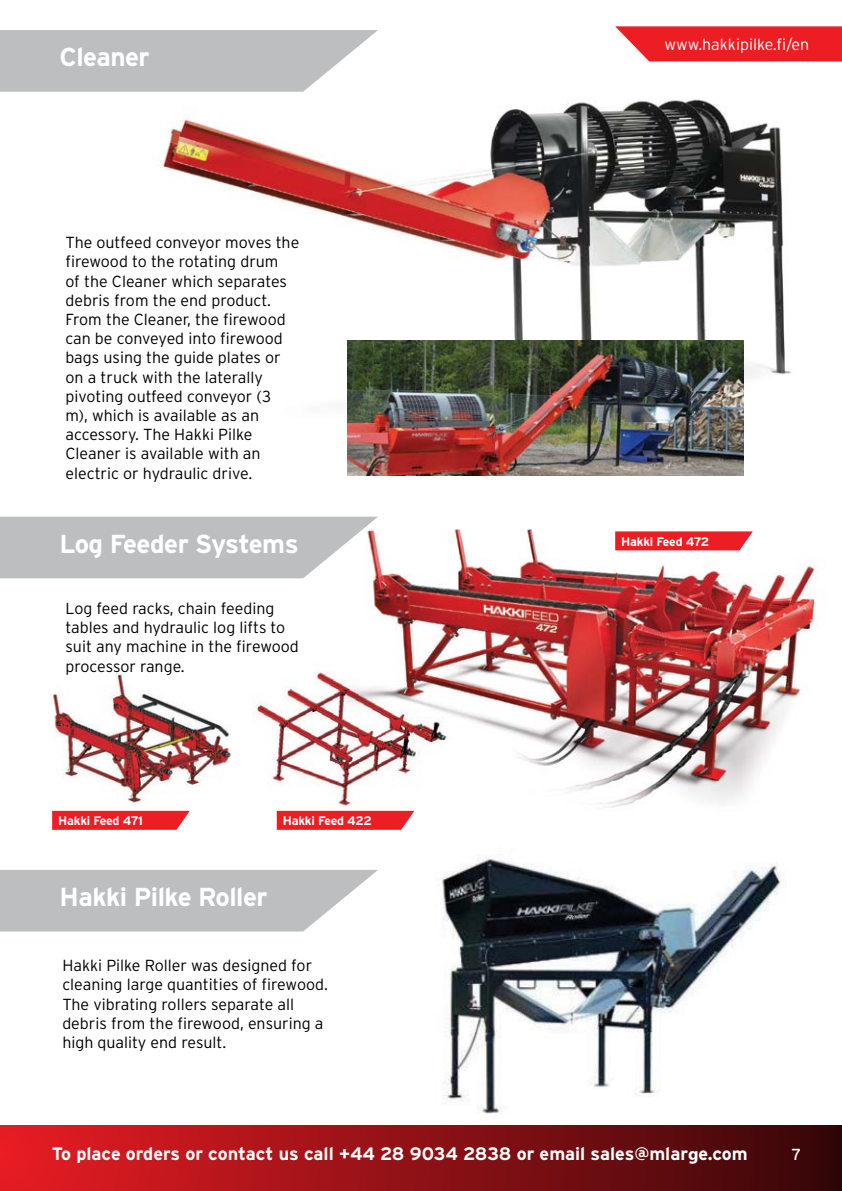
<style>
.page{position:relative;width:842px;height:1191px;background:#fff}
.page>*{position:absolute;margin:0;border:0;box-sizing:border-box;transform-origin:0 0}
.t1{font:700 26px "Interstate";letter-spacing:-.02em;color:#fff}
.t2{font:700 18px "Interstate";color:#fff}
.t3{font:300 16px/19.2px "Interstate";color:#000}
.t4{font:300 16px "Interstate";color:#fff}
.t5{font:16px "Interstate";color:#fff}
.t6{font:700 12.4px "Interstate";letter-spacing:-.02em;color:#fff}
.s1{font-family:"Myriad Pro"}
</style>
<div class="page">
<img style="left:159px;top:61px;width:672px;height:390px">
<img style="left:442px;top:854px;width:339px;height:260px">
<div style="left:0;top:1125px;width:842px;height:66px;background:linear-gradient(to right,#e81c23,#350608)"></div>
<img style="left:372px;top:529px;width:445px;height:279px">
<img style="left:52px;top:670px;width:181px;height:135px">
<img style="left:253px;top:663px;width:201px;height:150px">
<svg style="left:0;top:516px;width:378px;height:62px;background:#c2c3c5"></svg>
<svg style="left:0;top:30px;width:378px;height:62px;background:#c2c4c6"></svg>
<svg style="left:0;top:870px;width:378px;height:61px;background:#c2c4c6"></svg>
<svg style="left:52px;top:811px;width:138px;height:19px;background:#ee2a30"></svg>
<svg style="left:277px;top:811px;width:137px;height:19px;background:#ed292f"></svg>
<svg style="left:615px;top:531px;width:138px;height:19px;background:#ee2c33"></svg>
<svg style="left:615px;top:26px;width:227px;height:35px;background:#ee3036"></svg>
<img style="left:347px;top:341px;width:396px;height:134px">
<p class="t1" style="left:60px;top:42px;width:92px">Cleaner</p>
<p class="t3" style="left:65px;top:233px;width:235px">The outfeed conveyor moves the firewood to the rotating drum<br>of the Cleaner which separates debris from the end product.<br>From the Cleaner, the firewood can be conveyed into firewood bags using the guide plates or on a truck with the laterally pivoting outfeed conveyor (3<br>m), which is available as an accessory. The Hakki Pilke<br>Cleaner is available with an electric or hydraulic drive.</p>
<p class="t1" style="left:60px;top:529px;width:241px">Log Feeder Systems</p>
<p class="t3" style="left:65px;top:598px;width:235px">Log feed racks, chain feeding tables and hydraulic log lifts to suit any machine in the firewood processor range.</p>
<p class="t6" style="left:58px;top:814px;width:86px">Hakki Feed 471</p>
<p class="t6" style="left:283px;top:814px;width:91px">Hakki Feed 422</p>
<p class="t1" style="left:60px;top:882px;width:210px">Hakki Pilke Roller</p>
<p class="t3" style="left:62px;top:956px;width:267px">Hakki Pilke Roller was designed for cleaning large quantities of firewood.<br>The vibrating rollers separate all debris from the firewood, ensuring a high quality end result.</p>
<p class="t4" style="left:664px;top:36px;width:146px">www.hakkipilke.fi/en</p>
<p class="t6" style="left:621px;top:534px;width:89px">Hakki Feed 472</p>
<p class="t2" style="left:52px;top:1143px;width:697px">To place orders or contact us call +44 28 9034 2838 or email sales@mlar<span class="s1">g</span>e.com</p>
<p class="t5" style="left:792px;top:1145px;width:11px">7</p>
</div>
